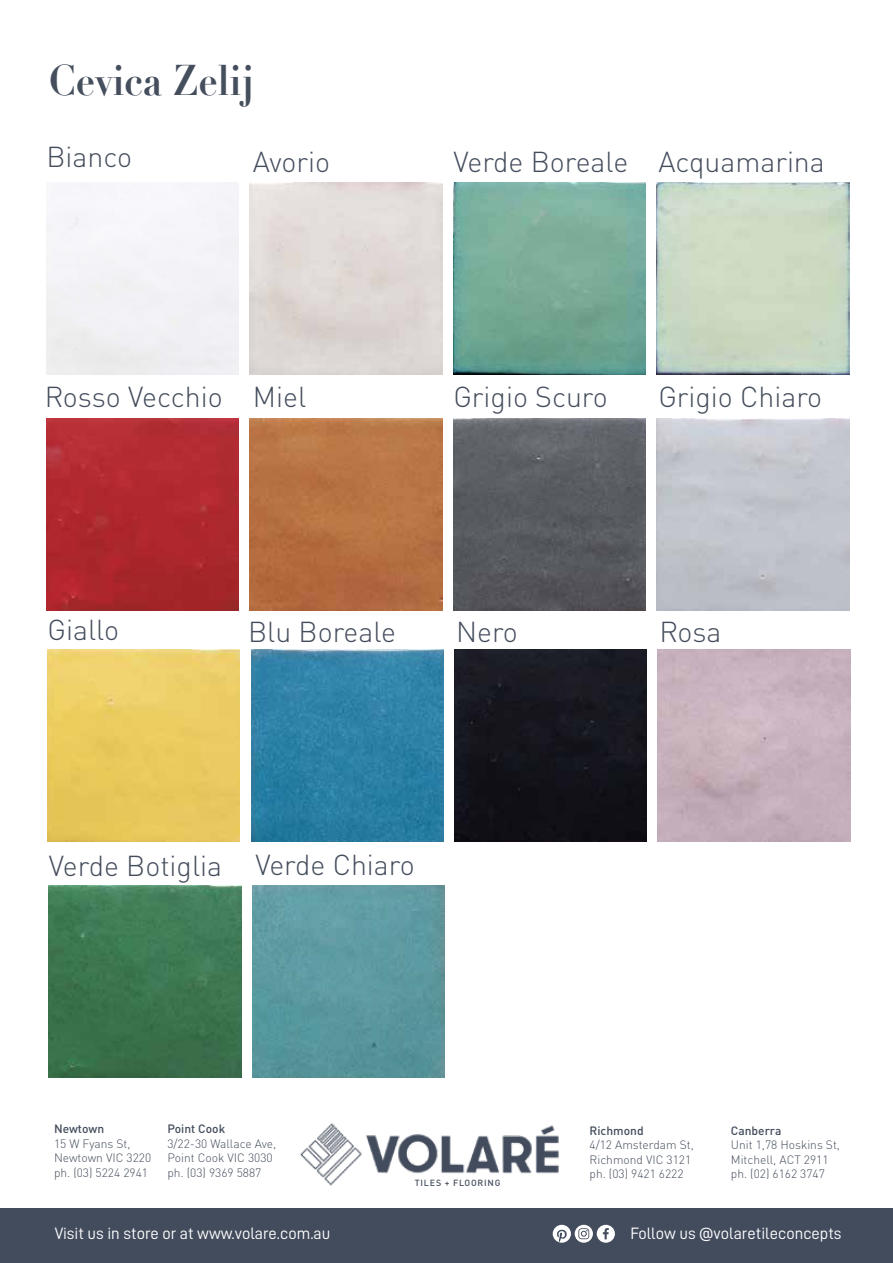
<style>
.page{position:relative;width:893px;height:1263px;background:#fff}
.page>*{position:absolute;margin:0;border:0;box-sizing:border-box;transform-origin:0 0}
.t1{font:700 42px "Didot";color:#454e5d;scale:.9 1}
.t2{font:300 28.5px "DINOT";color:#444d5c}
.t3{font:16.5px "D DIN";color:#fff}
.t4{font:300 12px/14.4px "DINOT";color:#444d5c}
.t5{font:500 12px "DINOT";color:#444d5c}
.t6{font:500 8.85px "DINOT";letter-spacing:.09em;color:#454e5d}
</style>
<div class="page">
<img style="left:300px;top:1123px;width:259px;height:63px">
<div style="left:0;top:1209px;width:893px;height:54px;background:#434c5d"></div>
<svg style="left:553px;top:1225px;width:62px;height:18px"></svg>
<img style="left:46px;top:419px;width:193px;height:191px">
<img style="left:48px;top:650px;width:192px;height:192px">
<img style="left:49px;top:886px;width:192px;height:192px">
<img style="left:250px;top:419px;width:192px;height:191px">
<img style="left:251px;top:650px;width:192px;height:192px">
<img style="left:252px;top:886px;width:192px;height:192px">
<img style="left:453px;top:183px;width:192px;height:192px">
<img style="left:453px;top:419px;width:192px;height:191px">
<img style="left:454px;top:650px;width:193px;height:192px">
<img style="left:657px;top:183px;width:192px;height:192px">
<h1 class="t1" style="left:49px;top:54px;width:229px">Cevica Zelij</h1>
<h2 class="t2" style="left:46px;top:139px;width:87px">Bianco</h2>
<h2 class="t2" style="left:253px;top:144px;width:79px">Avorio</h2>
<h2 class="t2" style="left:453px;top:144px;width:176px">Verde Boreale</h2>
<h2 class="t2" style="left:658px;top:144px;width:168px">Acquamarina</h2>
<h2 class="t2" style="left:45px;top:379px;width:179px">Rosso Vecchio</h2>
<h2 class="t2" style="left:253px;top:379px;width:55px">Miel</h2>
<h2 class="t2" style="left:453px;top:379px;width:156px">Grigio Scuro</h2>
<h2 class="t2" style="left:658px;top:379px;width:165px">Grigio Chiaro</h2>
<h2 class="t2" style="left:48px;top:612px;width:73px">Giallo</h2>
<h2 class="t2" style="left:248px;top:614px;width:150px">Blu Boreale</h2>
<h2 class="t2" style="left:456px;top:614px;width:63px">Nero</h2>
<h2 class="t2" style="left:659px;top:614px;width:63px">Rosa</h2>
<h2 class="t2" style="left:49px;top:848px;width:175px">Verde Botiglia</h2>
<h2 class="t2" style="left:255px;top:847px;width:161px">Verde Chiaro</h2>
<p class="t5" style="left:54px;top:1121px;width:52px">Newtown</p>
<p class="t4" style="left:54px;top:1136px;width:99px">15 W Fyans St,<br>Newtown VIC 3220 ph. (03) 5224 2941</p>
<p class="t5" style="left:167px;top:1121px;width:59px">Point Cook</p>
<p class="t4" style="left:167px;top:1136px;width:110px">3/22-30 Wallace Ave,<br>Point Cook VIC 3030 ph. (03) 9369 5887</p>
<p class="t6" style="left:415px;top:1177px;width:87px">TILES + FLOORING</p>
<p class="t5" style="left:590px;top:1123px;width:56px">Richmond</p>
<p class="t4" style="left:590px;top:1137px;width:106px">4/12 Amsterdam St,<br>Richmond VIC 3121 ph. (03) 9421 6222</p>
<p class="t5" style="left:731px;top:1123px;width:52px">Canberra</p>
<p class="t4" style="left:731px;top:1137px;width:111px">Unit 1,78 Hoskins St,<br>Mitchell, ACT 2911 ph. (02) 6162 3747</p>
<h3 class="t3" style="left:55px;top:1224px;width:277px">Visit us in store or at www.volare.com.au</h3>
<h3 class="t3" style="left:630px;top:1224px;width:213px">Follow us @volaretileconcepts</h3>
</div>
